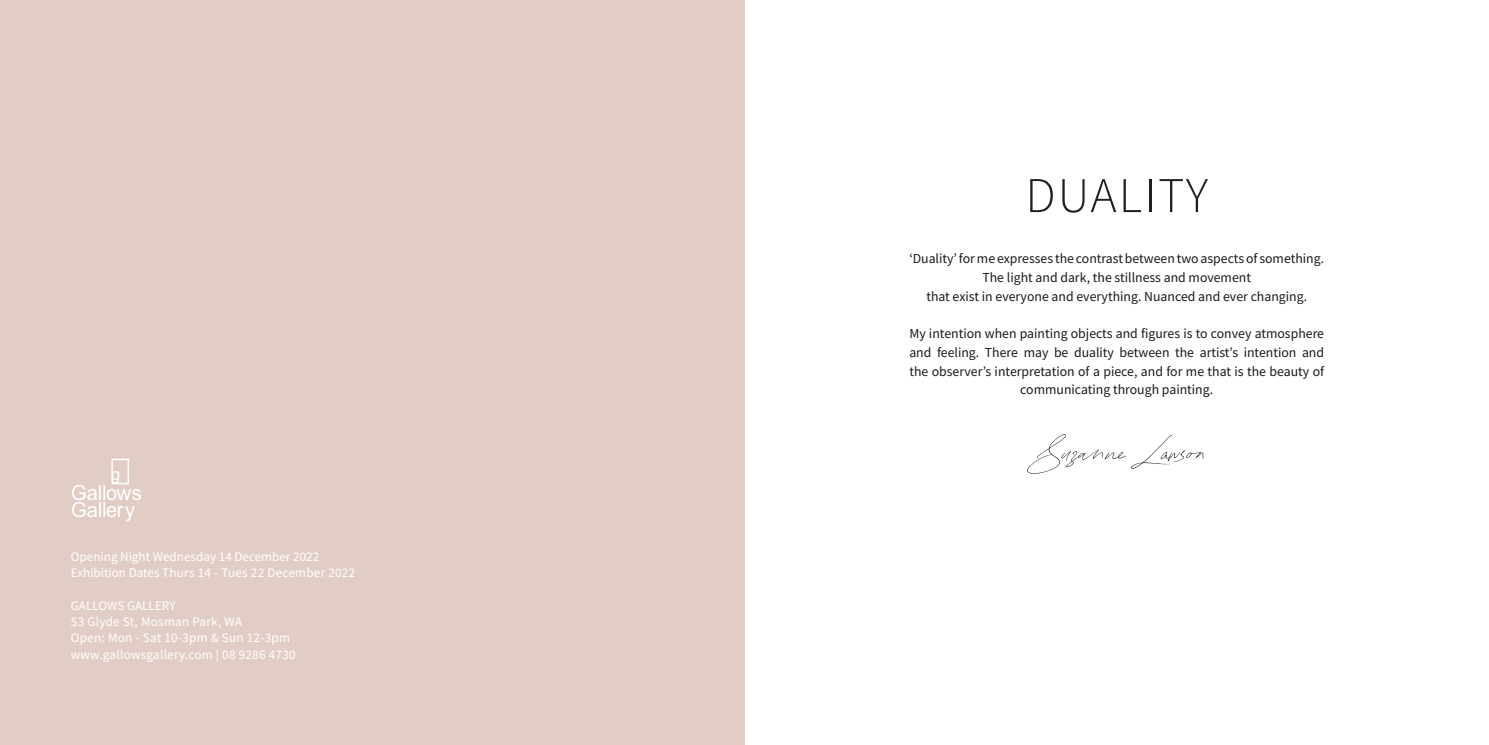
<style>
.page{position:relative;width:1489px;height:745px;background:#fff}
.page>*{position:absolute;margin:0;border:0;box-sizing:border-box;transform-origin:0 0}
.t1{font:300 50px "Source Sans Pro";letter-spacing:.04em;color:#1f2025}
.t2{font:13.75px/18.8px "Source Sans Pro";color:#1a1a1a;text-align:center}
.t3{font:13.12px "Source Sans Pro";letter-spacing:.015em;color:#fff}
</style>
<div class="page">
<div style="left:0;top:0;width:744px;height:744px;background:#e2cdc6"></div>
<img style="left:1027px;top:434px;width:176px;height:40px">
<div style="left:1085px;top:471px;width:59px;height:7px;background:#fff"></div>
<img style="left:72px;top:458px;width:69px;height:64px">
<p class="t3" style="left:71px;top:548px;width:250px">Opening Night Wednesday 14 December 2022</p>
<p class="t3" style="left:71px;top:564px;width:286px">Exhibition Dates Thurs 14 - Tues 22 December 2022</p>
<p class="t3" style="left:71px;top:596px;width:106px">GALLOWS GALLERY</p>
<p class="t3" style="left:71px;top:613px;width:173px">53 Glyde St, Mosman Park, WA</p>
<p class="t3" style="left:71px;top:629px;width:221px">Open: Mon - Sat 10-3pm &amp; Sun 12-3pm</p>
<p class="t3" style="left:71px;top:645px;width:226px">www.gallowsgallery.com | 08 9286 4730</p>
<p class="t1" style="left:1025px;top:165px;width:184px">DUALITY</p>
<p class="t2" style="left:909px;top:249px;width:416px">‘Duality’ for me expresses the contrast between two aspects of something.<br>The light and dark, the stillness and movement</p>
<p class="t2" style="left:926px;top:286px;width:382px">that exist in everyone and everything. Nuanced and ever changing.</p>
<p class="t2" style="left:909px;top:324px;width:416px">My intention when painting objects and figures is to convey atmosphere and feeling. There may be duality between the artist’s intention and the observer’s interpretation of a piece, and for me that is the beauty of communicating through painting.</p>
</div>
